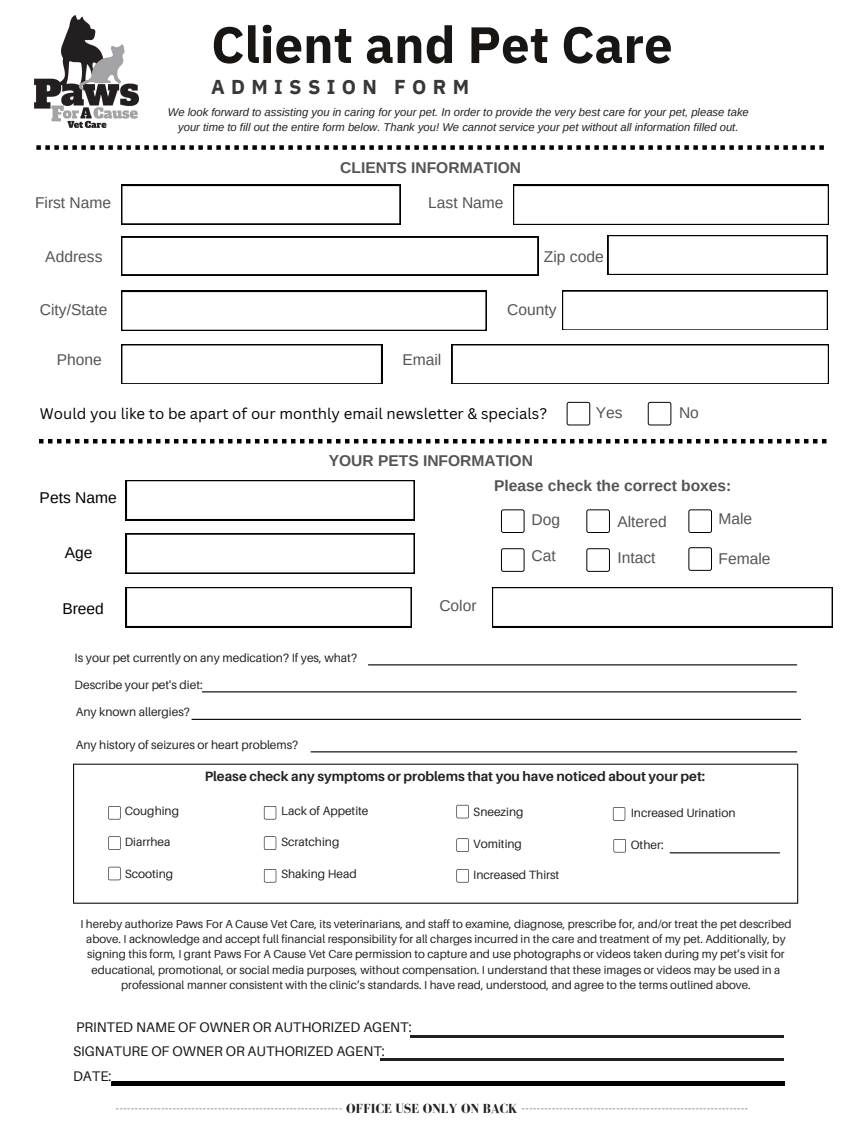
<style>
.page{position:relative;width:864px;height:1134px;background:#fff}
.page>*{position:absolute;margin:0;border:0;box-sizing:border-box;transform-origin:0 0}
.t1{font:700 51px "IBM Plex Sans";color:#171615}
.t2{font:700 20.1px "IBM Plex Sans";letter-spacing:.315em;color:#383837}
.t3{font:15.6px "Arimo";color:#545454}
.t4{font:700 15.6px "Arimo";color:#545454}
.t5{font:15.6px "Arimo";color:#000}
.t6{font:15px "Canva Sans";color:#000}
.t7{font:13.95px "Aileron";color:#171615}
.t8{font:700 13.5px "Bodoni FLF";color:#222}
.t9{font:700 13.5px "Aileron";color:#222}
.t10{font:12px "Aileron";color:#222}
.t11{font:11.55px/15.5px "Aileron";color:#222;text-align:center}
.t12{font:italic 11.25px/14.7px "Arimo";color:#222;text-align:center}
</style>
<div class="page">
<hr style="left:192px;top:719px;width:609px;height:1px;background:#000">
<hr style="left:202px;top:691px;width:594px;height:1px;background:#000">
<hr style="left:311px;top:751px;width:486px;height:1px;background:#000">
<hr style="left:368px;top:664px;width:429px;height:1px;background:#000">
<svg style="left:73px;top:764px;width:725px;height:140px"></svg>
<img style="left:34px;top:15px;width:105px;height:113px">
<div style="left:121px;top:291px;width:366px;height:40px;background:#000"></div>
<div style="left:122px;top:292px;width:364px;height:38px;background:#fff"></div>
<svg style="left:121px;top:185px;width:279px;height:39px"></svg>
<svg style="left:452px;top:344px;width:377px;height:40px"></svg>
<svg style="left:121px;top:237px;width:417px;height:38px"></svg>
<svg style="left:513px;top:185px;width:316px;height:40px"></svg>
<svg style="left:121px;top:344px;width:261px;height:40px"></svg>
<svg style="left:39px;top:439px;width:787px;height:4px"></svg>
<svg style="left:126px;top:480px;width:289px;height:40px"></svg>
<svg style="left:126px;top:587px;width:286px;height:40px"></svg>
<svg style="left:126px;top:534px;width:289px;height:40px"></svg>
<svg style="left:492px;top:587px;width:341px;height:40px"></svg>
<svg style="left:501px;top:509px;width:24px;height:24px"></svg>
<svg style="left:501px;top:548px;width:24px;height:24px"></svg>
<svg style="left:562px;top:291px;width:266px;height:39px"></svg>
<svg style="left:586px;top:509px;width:24px;height:24px"></svg>
<svg style="left:586px;top:548px;width:24px;height:24px"></svg>
<svg style="left:36px;top:145px;width:788px;height:5px"></svg>
<svg style="left:567px;top:402px;width:23px;height:23px"></svg>
<svg style="left:648px;top:402px;width:23px;height:23px"></svg>
<div style="left:608px;top:235px;width:220px;height:40px;background:#000"></div>
<div style="left:608px;top:236px;width:219px;height:38px;background:#fff"></div>
<hr style="left:112px;top:1082px;width:672px;height:3px;background:#000">
<hr style="left:380px;top:1058px;width:404px;height:2px;background:#231f20">
<hr style="left:410px;top:1036px;width:374px;height:2px;background:#231f20">
<svg style="left:688px;top:509px;width:24px;height:24px"></svg>
<svg style="left:688px;top:547px;width:24px;height:24px"></svg>
<p class="t1" style="left:211px;top:11px;width:463px">Client and Pet Care</p>
<p class="t2" style="left:211px;top:74px;width:259px">ADMISSION FORM</p>
<p class="t12" style="left:168px;top:105px;width:583px">We look forward to assisting you in caring for your pet. In order to provide the very best care for your pet, please take your time to fill out the entire form below. Thank you! We cannot service your pet without all information filled out.</p>
<p class="t4" style="left:340px;top:159px;width:182px">CLIENTS INFORMATION</p>
<p class="t3" style="left:35px;top:194px;width:78px">First Name</p>
<h4 class="t3" style="left:428px;top:194px;width:77px">Last Name</h4>
<h4 class="t3" style="left:45px;top:248px;width:59px">Address</h4>
<h3 class="t3" style="left:544px;top:248px;width:61px">Zip code</h3>
<p class="t3" style="left:40px;top:301px;width:69px">City/State</p>
<h4 class="t3" style="left:57px;top:351px;width:47px">Phone</h4>
<h2 class="t3" style="left:402px;top:351px;width:40px">Email</h2>
<h4 class="t3" style="left:507px;top:301px;width:51px">County</h4>
<h4 class="t6" style="left:40px;top:403px;width:509px">Would you like to be apart of our monthly email newsletter &amp; specials?</h4>
<p class="t4" style="left:329px;top:451px;width:206px">YOUR PETS INFORMATION</p>
<p class="t3" style="left:596px;top:404px;width:28px">Yes</p>
<p class="t3" style="left:679px;top:404px;width:21px">No</p>
<p class="t5" style="left:40px;top:489px;width:79px">Pets Name</p>
<p class="t5" style="left:65px;top:544px;width:29px">Age</p>
<h4 class="t5" style="left:62px;top:600px;width:43px">Breed</h4>
<p class="t10" style="left:75px;top:650px;width:284px">Is your pet currently on any medication? If yes, what?</p>
<h4 class="t10" style="left:75px;top:677px;width:130px">Describe your pet's diet:</h4>
<h4 class="t10" style="left:76px;top:704px;width:116px">Any known allergies?</h4>
<h4 class="t3" style="left:439px;top:597px;width:39px">Color</h4>
<h4 class="t4" style="left:494px;top:477px;width:239px">Please check the correct boxes:</h4>
<p class="t3" style="left:532px;top:511px;width:30px">Dog</p>
<h4 class="t3" style="left:532px;top:547px;width:26px">Cat</h4>
<p class="t3" style="left:719px;top:510px;width:35px">Male</p>
<p class="t3" style="left:719px;top:550px;width:53px">Female</p>
<h4 class="t3" style="left:617px;top:513px;width:51px">Altered</h4>
<p class="t3" style="left:617px;top:548px;width:40px">Intact</p>
<p class="t10" style="left:76px;top:737px;width:224px">Any history of seizures or heart problems?</p>
<h1 class="t9" style="left:205px;top:768px;width:502px">Please check any symptoms or problems that you have noticed about your pet:</h1>
<p class="t10" style="left:125px;top:803px;width:56px">Coughing</p>
<p class="t10" style="left:125px;top:835px;width:47px">Diarrhea</p>
<h4 class="t10" style="left:125px;top:866px;width:50px">Scooting</h4>
<h2 class="t10" style="left:281px;top:803px;width:89px">Lack of Appetite</h2>
<h4 class="t10" style="left:281px;top:835px;width:60px">Scratching</h4>
<h4 class="t10" style="left:281px;top:866px;width:77px">Shaking Head</h4>
<h4 class="t10" style="left:473px;top:804px;width:52px">Sneezing</h4>
<h4 class="t10" style="left:473px;top:836px;width:50px">Vomiting</h4>
<h4 class="t10" style="left:473px;top:867px;width:88px">Increased Thirst</h4>
<h4 class="t10" style="left:631px;top:806px;width:106px">Increased Urination</h4>
<h4 class="t10" style="left:631px;top:837px;width:34px">Other:</h4>
<p class="t11" style="left:80px;top:916px;width:713px">I hereby authorize Paws For A Cause Vet Care, its veterinarians, and staff to examine, diagnose, prescribe for, and/or treat the pet described above. I acknowledge and accept full financial responsibility for all charges incurred in the care and treatment of my pet. Additionally, by signing this form, I grant Paws For A Cause Vet Care permission to capture and use photographs or videos taken during my pet’s visit for educational, promotional, or social media purposes, without compensation. I understand that these images or videos may be used in a professional manner consistent with the clinic’s standards. I have read, understood, and agree to the terms outlined above.</p>
<p class="t7" style="left:76px;top:1018px;width:337px">PRINTED NAME OF OWNER OR AUTHORIZED AGENT:</p>
<p class="t7" style="left:73px;top:1043px;width:313px">SIGNATURE OF OWNER OR AUTHORIZED AGENT:</p>
<p class="t7" style="left:73px;top:1067px;width:40px">DATE:</p>
<h4 class="t8" style="left:116px;top:1101px;width:634px">------------------------------------------------------------ OFFICE USE ONLY ON BACK ------------------------------------------------------------</h4>
</div>
